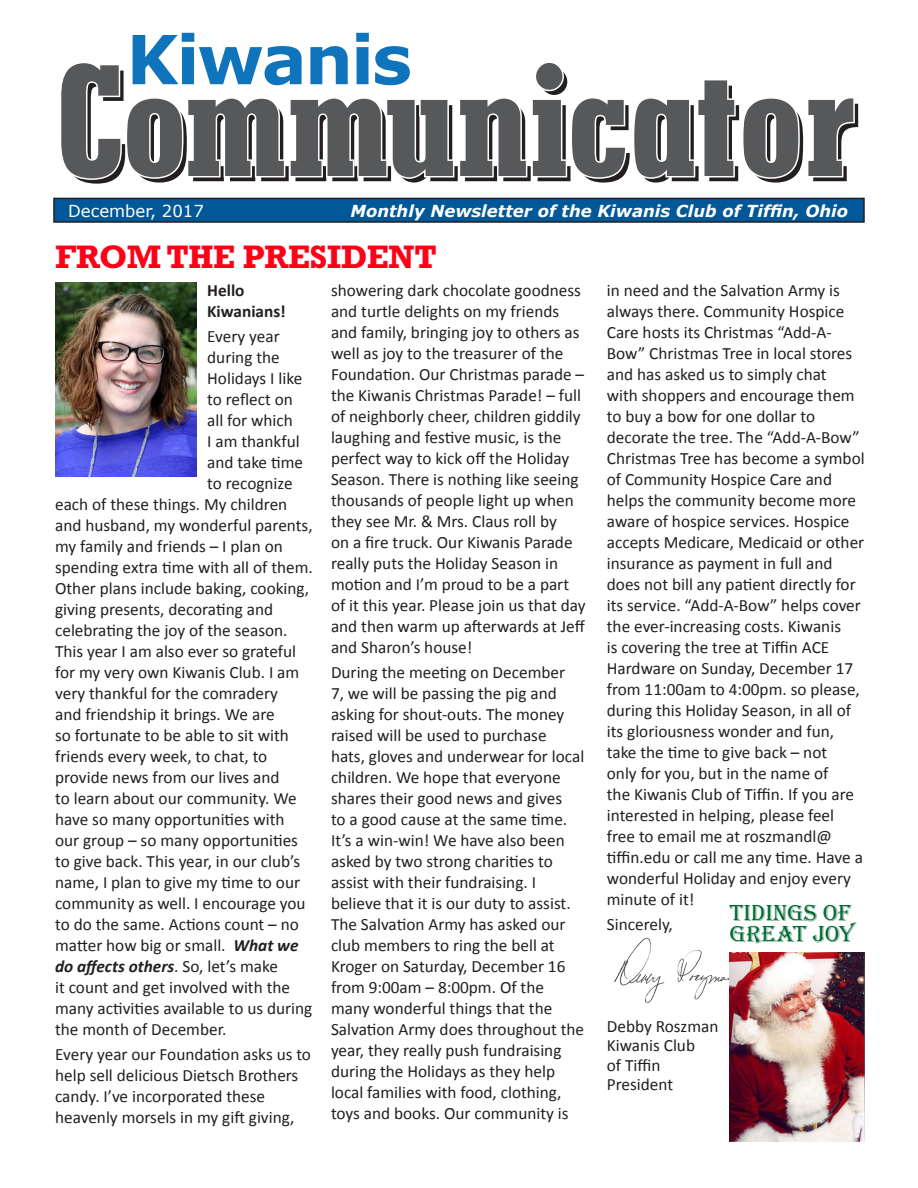
<style>
.page{position:relative;width:918px;height:1188px;background:#fff}
.page>*{position:absolute;margin:0;border:0;box-sizing:border-box;transform-origin:0 0}
.t1{font:700 33px "Rockwell";letter-spacing:-.01em;color:#ff0017}
.t2{font:24px/21px "Algerian D";color:#006a31}
.t3{font:17.25px/21px "Calibri";color:#231f20}
.t4{font:italic 700 17.25px "Calibri";color:#231f20}
.t5{font:700 17.25px/21px "Calibri";color:#231f20}
.t6{font:italic 700 16.5px "Verdana";color:#fff}
.t7{font:16.5px "Verdana";color:#fff}
.s1{font-weight:700;font-style:italic}
.s2{font-weight:400;font-style:normal}
</style>
<div class="page">
<img style="left:614px;top:937px;width:135px;height:71px">
<img style="left:55px;top:283px;width:141px;height:193px">
<svg style="left:61px;top:33px;width:797px;height:151px"></svg>
<div style="left:54px;top:198px;width:810px;height:24px;background:#005898"></div>
<div style="left:53px;top:198px;width:812px;height:25px;border:2px solid #231f20"></div>
<img style="left:730px;top:953px;width:135px;height:188px">
<p class="t7" style="left:68px;top:200px;width:137px">December, 2017</p>
<p class="t6" style="left:350px;top:200px;width:499px">Monthly Newsletter of the Kiwanis Club of Tiffin, Ohio</p>
<p class="t1" style="left:55px;top:238px;width:383px">FROM THE PRESIDENT</p>
<p class="t5" style="left:207px;top:280px;width:80px">Hello<br>Kiwanians!</p>
<p class="t3" style="left:207px;top:326px;width:74px">Every year</p>
<p class="t3" style="left:207px;top:347px;width:74px">during the</p>
<p class="t3" style="left:207px;top:368px;width:97px">Holidays I like</p>
<p class="t3" style="left:207px;top:389px;width:87px">to reflect on</p>
<p class="t3" style="left:207px;top:410px;width:87px">all for which</p>
<p class="t3" style="left:207px;top:431px;width:94px">I am thankful</p>
<p class="t3" style="left:207px;top:452px;width:97px">and take time</p>
<p class="t3" style="left:207px;top:473px;width:87px">to recognize</p>
<p class="t3" style="left:55px;top:494px;width:234px">each of these things. My children</p>
<p class="t3" style="left:55px;top:515px;width:259px">and husband, my wonderful parents,</p>
<p class="t3" style="left:55px;top:536px;width:229px">my family and friends – I plan on</p>
<p class="t3" style="left:55px;top:557px;width:259px">spending extra time with all of them.</p>
<p class="t3" style="left:55px;top:578px;width:256px">Other plans include baking, cooking,</p>
<p class="t3" style="left:55px;top:599px;width:220px">giving presents, decorating and</p>
<p class="t3" style="left:55px;top:620px;width:234px">celebrating the joy of the season.</p>
<p class="t3" style="left:55px;top:641px;width:243px">This year I am also ever so grateful</p>
<p class="t3" style="left:55px;top:662px;width:246px">for my very own Kiwanis Club. I am</p>
<p class="t3" style="left:55px;top:683px;width:224px">very thankful for the comradery</p>
<p class="t3" style="left:55px;top:704px;width:221px">and friendship it brings. We are</p>
<p class="t3" style="left:55px;top:725px;width:235px">so fortunate to be able to sit with</p>
<p class="t3" style="left:55px;top:746px;width:214px">friends every week, to chat, to</p>
<p class="t3" style="left:55px;top:767px;width:226px">provide news from our lives and</p>
<p class="t3" style="left:55px;top:788px;width:243px">to learn about our community. We</p>
<p class="t3" style="left:55px;top:809px;width:231px">have so many opportunities with</p>
<p class="t3" style="left:55px;top:830px;width:244px">our group – so many opportunities</p>
<p class="t3" style="left:55px;top:851px;width:247px">to give back. This year, in our club’s</p>
<p class="t3" style="left:55px;top:872px;width:246px">name, I plan to give my time to our</p>
<p class="t3" style="left:55px;top:893px;width:252px">community as well. I encourage you</p>
<p class="t3" style="left:55px;top:914px;width:245px">to do the same. Actions count – no</p>
<p class="t3" style="left:55px;top:935px;width:245px">matter how big or small. <span class="s1">What we</span></p>
<p class="t4" style="left:55px;top:955px;width:224px">do affects others<span class="s2">. So, let’s make</span></p>
<p class="t3" style="left:55px;top:977px;width:236px">it count and get involved with the</p>
<p class="t3" style="left:55px;top:998px;width:259px">many activities available to us during</p>
<p class="t3" style="left:55px;top:1019px;width:173px">the month of December.</p>
<p class="t3" style="left:55px;top:1044px;width:257px">Every year our Foundation asks us to help sell delicious Dietsch Brothers candy. I’ve incorporated these heavenly morsels in my gift giving,</p>
<p class="t3" style="left:331px;top:280px;width:256px">showering dark chocolate goodness and turtle delights on my friends and family, bringing joy to others as well as joy to the treasurer of the Foundation. Our Christmas parade – the Kiwanis Christmas Parade! – full of neighborly cheer, children giddily laughing and festive music, is the perfect way to kick off the Holiday Season. There is nothing like seeing thousands of people light up when they see Mr. &amp; Mrs. Claus roll by<br>on a fire truck. Our Kiwanis Parade really puts the Holiday Season in motion and I’m proud to be a part of it this year. Please join us that day and then warm up afterwards at Jeff and Sharon’s house!</p>
<p class="t3" style="left:331px;top:662px;width:255px">During the meeting on December<br>7, we will be passing the pig and asking for shout-outs. The money raised will be used to purchase hats, gloves and underwear for local children. We hope that everyone shares their good news and gives<br>to a good cause at the same time.<br>It’s a win-win! We have also been asked by two strong charities to assist with their fundraising. I believe that it is our duty to assist.<br>The Salvation Army has asked our club members to ring the bell at<br>Kroger on Saturday, December 16 from 9:00am – 8:00pm. Of the many wonderful things that the<br>Salvation Army does throughout the year, they really push fundraising during the Holidays as they help local families with food, clothing, toys and books. Our community is</p>
<p class="t3" style="left:607px;top:280px;width:259px">in need and the Salvation Army is always there. Community Hospice<br>Care hosts its Christmas “Add-A-<br>Bow” Christmas Tree in local stores and has asked us to simply chat<br>with shoppers and encourage them to buy a bow for one dollar to decorate the tree. The “Add-A-Bow”<br>Christmas Tree has become a symbol of Community Hospice Care and helps the community become more aware of hospice services. Hospice accepts Medicare, Medicaid or other insurance as payment in full and does not bill any patient directly for its service. “Add-A-Bow” helps cover the ever-increasing costs. Kiwanis<br>is covering the tree at Tiffin ACE<br>Hardware on Sunday, December 17 from 11:00am to 4:00pm. so please, during this Holiday Season, in all of its gloriousness wonder and fun, take the time to give back – not<br>only for you, but in the name of<br>the Kiwanis Club of Tiffin. If you are interested in helping, please feel free to email me at roszmandl@ tiffin.edu or call me any time. Have a wonderful Holiday and enjoy every minute of it!</p>
<p class="t3" style="left:607px;top:914px;width:68px">Sincerely,</p>
<p class="t2" style="left:730px;top:903px;width:126px">TIDINGS OF<br>GREAT JOY</p>
<p class="t3" style="left:607px;top:1016px;width:113px;line-height:19.5px">Debby Roszman<br>Kiwanis Club<br>of Tiffin<br>President</p>
</div>
